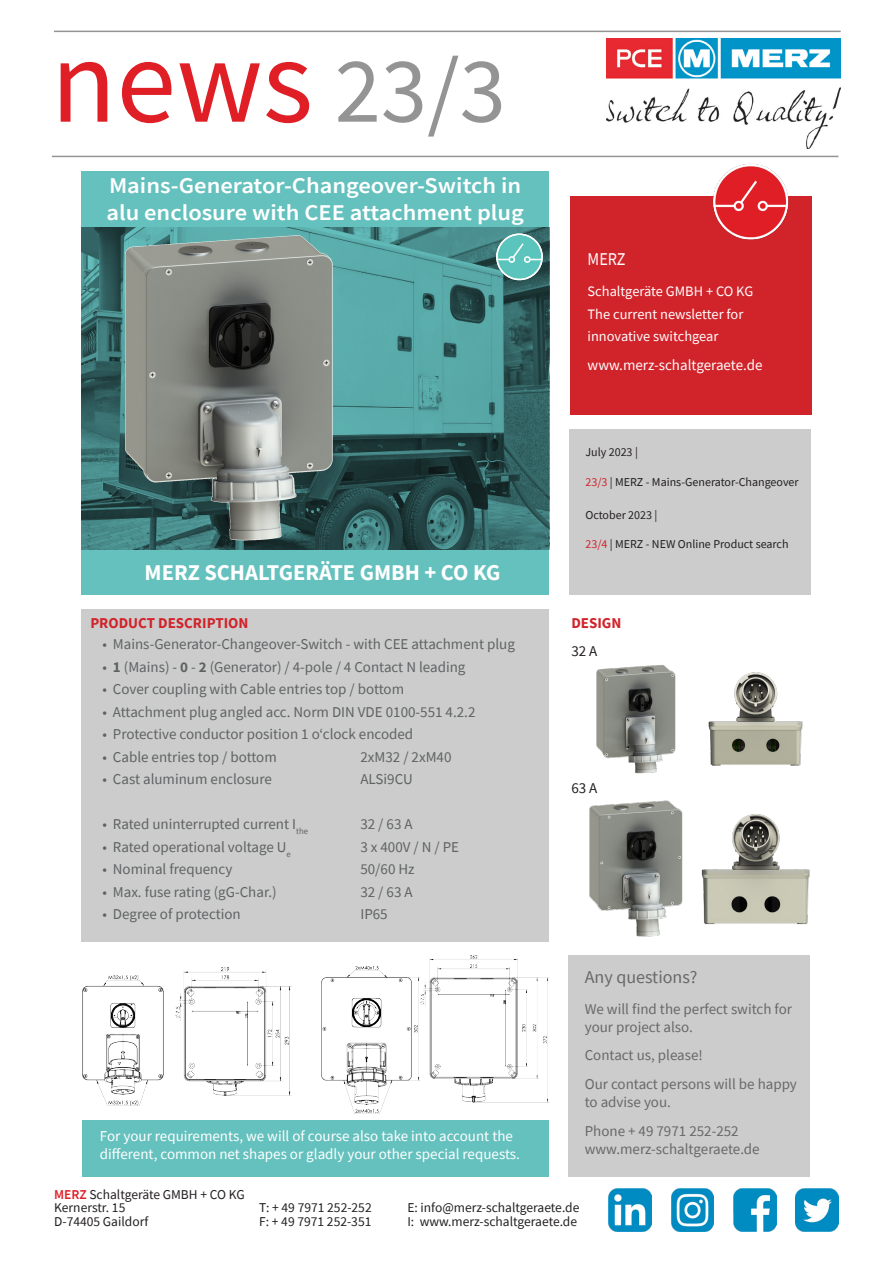
<style>
.page{position:relative;width:893px;height:1263px;background:#fff}
.page>*{position:absolute;margin:0;border:0;box-sizing:border-box;transform-origin:0 0}
.t1{font:120px "Source Sans Pro";color:#e01e26}
.t2{font:600 22.5px "Source Sans Pro";color:#fff;scale:1.09 1}
.t3{font:700 22.5px "Source Sans Pro";color:#fff}
.t4{font:18px "Source Sans Pro";color:#686868}
.t5{font:18px "Source Sans Pro";color:#fff;scale:.9 1}
.t6{font:15px "Source Sans Pro";color:#5f6263}
.t7{font:15px "Source Sans Pro";color:#686868}
.t8{font:15px/18px "Source Sans Pro";color:#fff}
.t9{font:700 15px "Source Sans Pro";color:#d1232a}
.t10{font:15px "Source Sans Pro";color:#231f20}
.t11{font:14.4px "Source Sans Pro";color:#fff}
.t12{font:13.5px "Source Sans Pro";color:#231f20}
.t13{font:12px "Source Sans Pro";color:#231f20}
.s1{font-size:93px;color:#949494}
.s2{font-weight:700}
.s3{color:#d1232a}
.s4{font-weight:600;color:#e01e26}
</style>
<div class="page">
<hr style="left:54px;top:31px;width:787px;height:1px;background:#949494">
<img style="left:607px;top:38px;width:233px;height:110px">
<hr style="left:52px;top:156px;width:786px;height:1px;background:#949494">
<img style="left:796px;top:1188px;width:42px;height:43px">
<img style="left:609px;top:1188px;width:42px;height:43px">
<img style="left:671px;top:1188px;width:43px;height:43px">
<img style="left:733px;top:1188px;width:43px;height:43px">
<div style="left:569px;top:429px;width:242px;height:166px;background:#ccc"></div>
<div style="left:570px;top:196px;width:242px;height:219px;background:#d1232a"></div>
<img style="left:712px;top:164px;width:77px;height:76px">
<div style="left:82px;top:609px;width:467px;height:332px;background:#ccc"></div>
<div style="left:82px;top:171px;width:467px;height:57px;background:#65c1be"></div>
<div style="left:82px;top:550px;width:467px;height:45px;background:#65c1be"></div>
<div style="left:569px;top:955px;width:241px;height:221px;background:#ccc"></div>
<div style="left:82px;top:1120px;width:466px;height:57px;background:#65c1be"></div>
<img style="left:82px;top:227px;width:467px;height:323px">
<img style="left:124px;top:235px;width:209px;height:306px">
<svg style="left:496px;top:234px;width:47px;height:46px"></svg>
<svg style="left:497px;top:243px;width:45px;height:20px"></svg>
<div style="left:496px;top:234px;width:47px;height:46px;border:1px solid #fff;border-radius:50%"></div>
<img style="left:82px;top:975px;width:82px;height:131px">
<img style="left:596px;top:665px;width:79px;height:109px">
<img style="left:709px;top:672px;width:94px;height:94px">
<img style="left:589px;top:800px;width:93px;height:136px">
<img style="left:701px;top:814px;width:109px;height:110px">
<img style="left:176px;top:967px;width:115px;height:128px">
<img style="left:322px;top:966px;width:98px;height:147px">
<img style="left:421px;top:955px;width:129px;height:147px">
<p class="t1" style="left:51px;top:6px;width:457px">news <span class="s1">23/3</span></p>
<p class="t2" style="left:109px;top:170px;width:380px">Mains-Generator-Changeover-Switch in</p>
<p class="t2" style="left:106px;top:197px;width:385px">alu enclosure with CEE attachment plug</p>
<p class="t3" style="left:145px;top:558px;width:357px">MERZ SCHALTGERÄTE GMBH + CO KG</p>
<p class="t9" style="left:90px;top:613px;width:160px">PRODUCT DESCRIPTION</p>
<p class="t6" style="left:102px;top:635px;width:414px">• Mains-Generator-Changeover-Switch - with CEE attachment plug</p>
<p class="t6" style="left:102px;top:657px;width:365px">• <span class="s2">1</span> (Mains) - <span class="s2">0</span> - <span class="s2">2</span> (Generator) / 4-pole / 4 Contact N leading</p>
<p class="t6" style="left:102px;top:680px;width:303px">• Cover coupling with Cable entries top / bottom</p>
<p class="t6" style="left:102px;top:702px;width:375px">• Attachment plug angled acc. Norm DIN VDE 0100-551 4.2.2</p>
<p class="t6" style="left:102px;top:725px;width:312px">• Protective conductor position 1 o‘clock encoded</p>
<p class="t6" style="left:102px;top:747px;width:176px">• Cable entries top / bottom</p>
<p class="t6" style="left:360px;top:747px;width:93px">2xM32 / 2xM40</p>
<p class="t6" style="left:102px;top:770px;width:171px">• Cast aluminum enclosure</p>
<p class="t6" style="left:360px;top:770px;width:54px">ALSi9CU</p>
<p class="t6" style="left:102px;top:815px;width:207px">• Rated uninterrupted current I<sub>the</sub></p>
<p class="t6" style="left:360px;top:815px;width:54px">32 / 63 A</p>
<p class="t6" style="left:102px;top:837px;width:190px">• Rated operational voltage U<sub>e</sub></p>
<p class="t6" style="left:360px;top:837px;width:100px">3 x 400V / N / PE</p>
<p class="t6" style="left:102px;top:860px;width:132px">• Nominal frequency</p>
<p class="t6" style="left:360px;top:860px;width:56px">50/60 Hz</p>
<p class="t6" style="left:102px;top:882px;width:176px">• Max. fuse rating (gG-Char.)</p>
<p class="t6" style="left:360px;top:882px;width:54px">32 / 63 A</p>
<p class="t6" style="left:102px;top:905px;width:140px">• Degree of protection</p>
<p class="t6" style="left:360px;top:905px;width:29px">IP65</p>
<p class="t8" style="left:100px;top:1127px;width:421px">For your requirements, we will of course also take into account the different, common net shapes or gladly your other special requests.</p>
<p class="t5" style="left:588px;top:247px;width:44px">MERZ</p>
<p class="t11" style="left:588px;top:282px;width:167px">Schaltgeräte GMBH + CO KG</p>
<p class="t11" style="left:588px;top:305px;width:157px">The current newsletter for</p>
<p class="t11" style="left:588px;top:327px;width:132px">innovative switchgear</p>
<p class="t8" style="left:588px;top:355px;width:176px">www.merz-schaltgeraete.de</p>
<p class="t13" style="left:585px;top:444px;width:54px">July 2023 |</p>
<p class="t13" style="left:585px;top:474px;width:215px"><span class="s3">23/3</span> | MERZ - Mains-Generator-Changeover</p>
<p class="t13" style="left:585px;top:507px;width:74px">October 2023 |</p>
<p class="t13" style="left:585px;top:536px;width:205px"><span class="s3">23/4</span> | MERZ - NEW Online Product search</p>
<p class="t9" style="left:571px;top:613px;width:52px">DESIGN</p>
<p class="t10" style="left:571px;top:642px;width:28px">32 A</p>
<p class="t10" style="left:571px;top:778px;width:28px">63 A</p>
<p class="t4" style="left:585px;top:965px;width:114px">Any questions?</p>
<p class="t7" style="left:585px;top:999px;width:209px">We will find the perfect switch for</p>
<p class="t7" style="left:585px;top:1017px;width:110px">your project also.</p>
<p class="t7" style="left:585px;top:1046px;width:120px">Contact us, please!</p>
<p class="t7" style="left:585px;top:1075px;width:214px">Our contact persons will be happy</p>
<p class="t7" style="left:585px;top:1093px;width:88px">to advise you.</p>
<p class="t7" style="left:585px;top:1121px;width:156px">Phone + 49 7971 252-252</p>
<p class="t7" style="left:585px;top:1139px;width:176px">www.merz-schaltgeraete.de</p>
<p class="t12" style="left:54px;top:1185px;width:192px"><span class="s4">MERZ</span> Schaltgeräte GMBH + CO KG</p>
<p class="t12" style="left:54px;top:1199px;width:73px">Kernerstr. 15</p>
<p class="t12" style="left:54px;top:1212px;width:96px">D-74405 Gaildorf</p>
<p class="t12" style="left:259px;top:1199px;width:114px">T: + 49 7971 252-252</p>
<p class="t12" style="left:259px;top:1212px;width:114px">F: + 49 7971 252-351</p>
<p class="t12" style="left:407px;top:1199px;width:174px">E: info@merz-schaltgeraete.de</p>
<p class="t12" style="left:407px;top:1212px;width:171px">I: www.merz-schaltgeraete.de</p>
</div>
